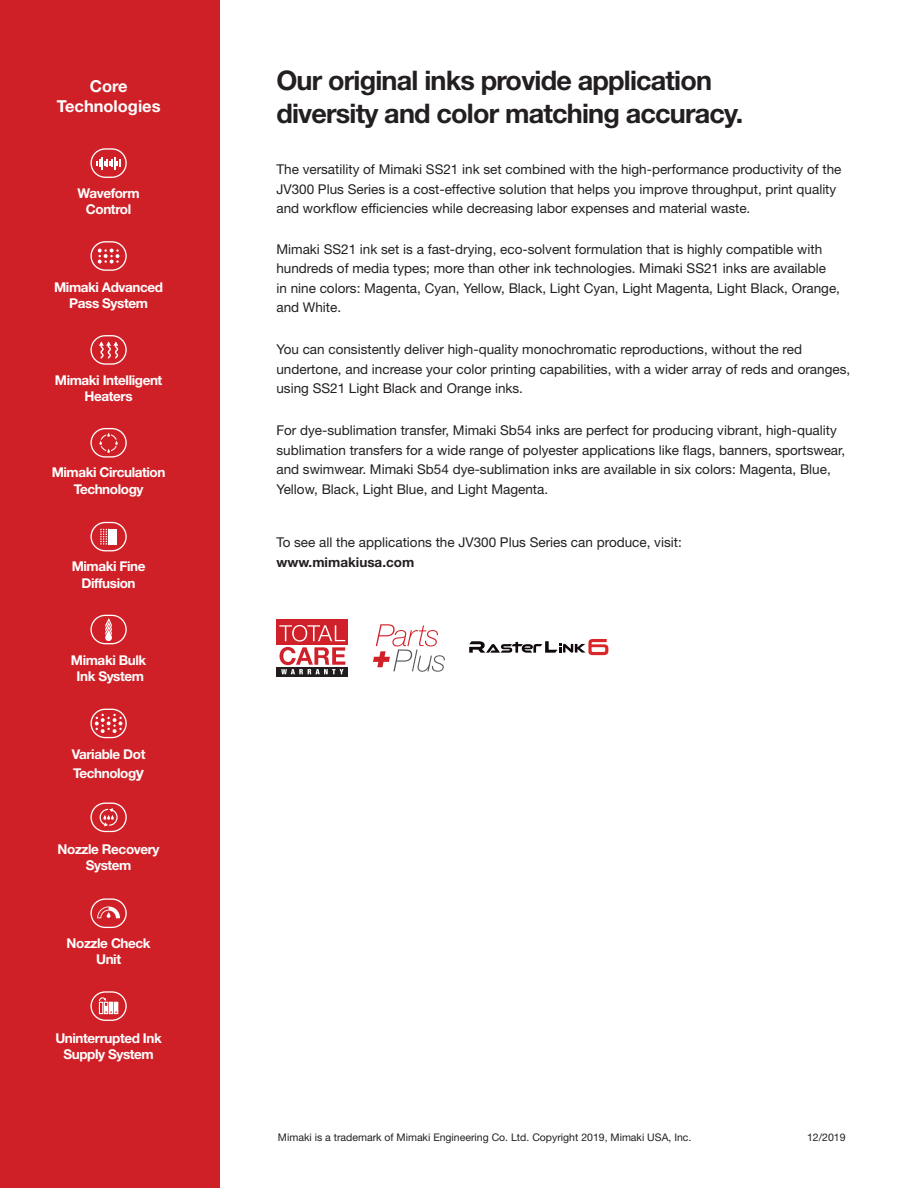
<style>
.page{position:relative;width:918px;height:1188px;background:#fff}
.page>*{position:absolute;margin:0;border:0;box-sizing:border-box;transform-origin:0 0}
.t1{font:700 27px/32.4px "Helvetica Neue LT Std";letter-spacing:-.03em;color:#231f20}
.t2{font:700 16.5px/19.8px "Helvetica Neue LT Std";color:#fff;text-align:center}
.t3{font:13.5px/19.5px "Helvetica Neue LT Std";color:#231f20}
.t4{font:700 13.5px/16.2px "Helvetica Neue LT Std";letter-spacing:-.03em;color:#fff;text-align:center}
.t5{font:700 13.5px "Helvetica Neue LT Std";color:#231f20}
.t6{font:10.5px "Helvetica Neue LT Std";color:#231f20}
.s1{font-size:15.6px}
</style>
<div class="page">
<div style="left:0;top:0;width:219px;height:1188px;background:#d02027"></div>
<svg style="left:90px;top:148px;width:37px;height:30px"></svg>
<svg style="left:90px;top:241px;width:37px;height:30px"></svg>
<svg style="left:90px;top:335px;width:37px;height:30px"></svg>
<svg style="left:90px;top:428px;width:37px;height:30px"></svg>
<svg style="left:90px;top:522px;width:37px;height:29px"></svg>
<svg style="left:90px;top:615px;width:37px;height:29px"></svg>
<svg style="left:90px;top:709px;width:37px;height:29px"></svg>
<svg style="left:90px;top:803px;width:37px;height:29px"></svg>
<svg style="left:90px;top:898px;width:37px;height:30px"></svg>
<svg style="left:90px;top:991px;width:37px;height:30px"></svg>
<svg style="left:469px;top:639px;width:139px;height:16px"></svg>
<svg style="left:276px;top:667px;width:72px;height:9px"></svg>
<div style="left:277px;top:620px;width:71px;height:25px;background:#d02029"></div>
<svg style="left:279px;top:625px;width:66px;height:49px"></svg>
<svg style="left:373px;top:624px;width:72px;height:48px"></svg>
<p class="t2" style="left:57px;top:76px;width:105px">Core<br>Technologies</p>
<p class="t4" style="left:78px;top:185px;width:64px">Waveform<br>Control</p>
<p class="t4" style="left:54px;top:279px;width:111px">Mimaki Advanced<br>Pass System</p>
<p class="t4" style="left:55px;top:371px;width:109px">Mimaki Intelligent<br>Heaters</p>
<p class="t4" style="left:52px;top:464px;width:115px">Mimaki Circulation<br>Technology</p>
<p class="t4" style="left:72px;top:558px;width:75px">Mimaki Fine<br>Diffusion</p>
<p class="t4" style="left:71px;top:652px;width:77px">Mimaki Bulk<br>Ink System</p>
<p class="t4" style="left:72px;top:745px;width:75px;line-height:18.8px;text-align:left">Variable Dot<br>Technolog<span class="s1">y</span></p>
<p class="t4" style="left:58px;top:841px;width:104px">Nozzle Recovery<br>System</p>
<p class="t4" style="left:67px;top:935px;width:86px">Nozzle Check<br>Unit</p>
<p class="t4" style="left:55px;top:1030px;width:108px">Uninterrupted Ink<br>Supply System</p>
<h1 class="t1" style="left:276px;top:64px;width:468px">Our original inks provide application diversity and color matching accuracy.</h1>
<p class="t3" style="left:276px;top:159px;width:567px">The versatility of Mimaki SS21 ink set combined with the high-performance productivity of the<br>JV300 Plus Series is a cost-effective solution that helps you improve throughput, print quality and workflow efficiencies while decreasing labor expenses and material waste.</p>
<p class="t3" style="left:276px;top:239px;width:565px">Mimaki SS21 ink set is a fast-drying, eco-solvent formulation that is highly compatible with hundreds of media types; more than other ink technologies. Mimaki SS21 inks are available<br>in nine colors: Magenta, Cyan, Yellow, Black, Light Cyan, Light Magenta, Light Black, Orange, and White.</p>
<p class="t3" style="left:276px;top:340px;width:575px">You can consistently deliver high-quality monochromatic reproductions, without the red undertone, and increase your color printing capabilities, with a wider array of reds and oranges, using SS21 Light Black and Orange inks.</p>
<p class="t3" style="left:276px;top:421px;width:570px">For dye-sublimation transfer, Mimaki Sb54 inks are perfect for producing vibrant, high-quality sublimation transfers for a wide range of polyester applications like flags, banners, sportswear, and swimwear. Mimaki Sb54 dye-sublimation inks are available in six colors: Magenta, Blue, Yellow, Black, Light Blue, and Light Magenta.</p>
<p class="t3" style="left:276px;top:532px;width:407px">To see all the applications the JV300 Plus Series can produce, visit:</p>
<p class="t5" style="left:276px;top:554px;width:139px">www.mimakiusa.com</p>
<p class="t6" style="left:278px;top:1132px;width:415px">Mimaki is a trademark of Mimaki Engineering Co. Ltd. Copyright 2019, Mimaki USA, Inc.</p>
<p class="t6" style="left:807px;top:1132px;width:40px">12/2019</p>
</div>
